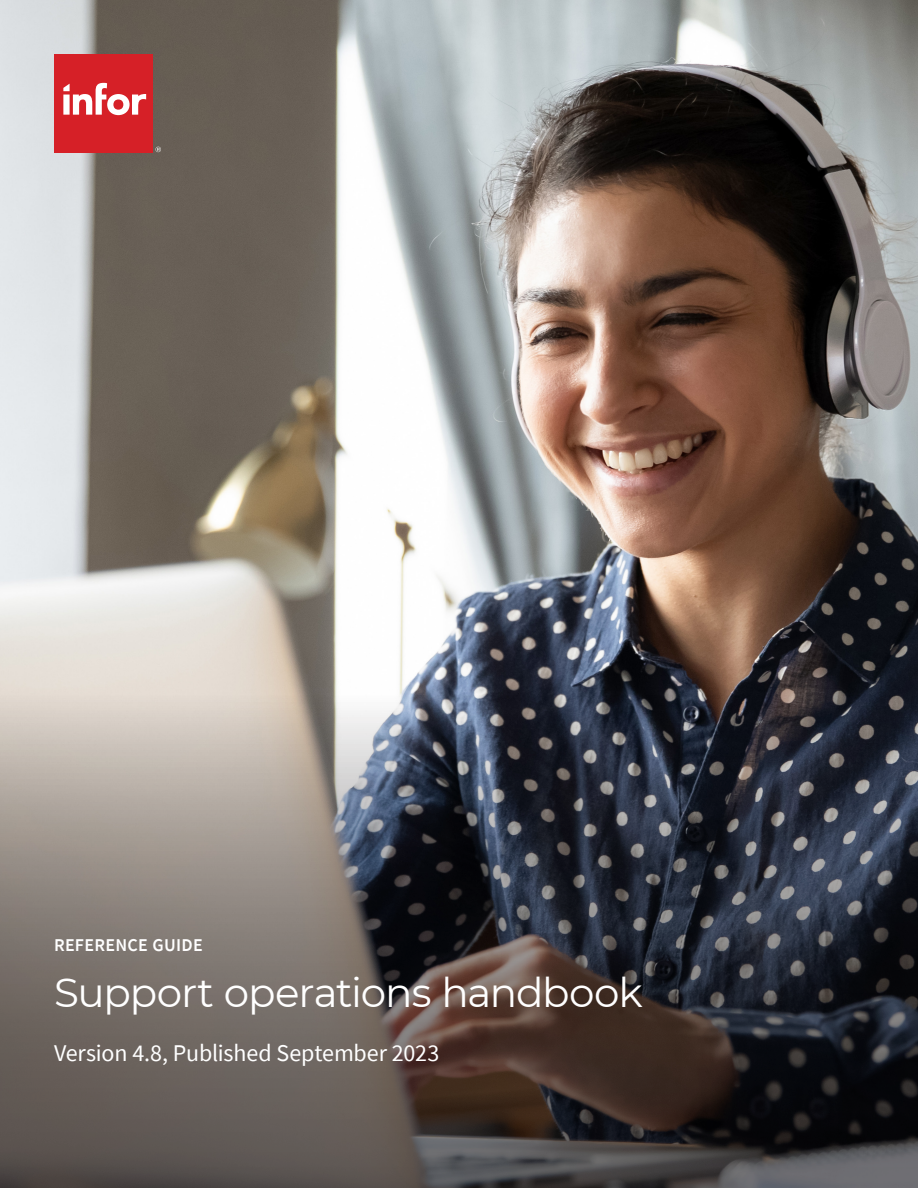
<style>
.page{position:relative;width:918px;height:1188px;background:#fff}
.page>*{position:absolute;margin:0;border:0;box-sizing:border-box;transform-origin:0 0}
.COVER__Title{font:40.5px "Montserrat";letter-spacing:-.025em;color:#fff}
.COVER__Subhead{font:24px "Source Sans Pro";letter-spacing:-.005em;color:#fff}
.COVER__Eyebrow{font:600 18px "Source Sans Pro";letter-spacing:.02em;color:#fff}
</style>
<div class="page">
<img style="left:0;top:0;width:918px;height:696px">
<svg style="left:0;top:696px;width:918px;height:492px;background:#565354"></svg>
<svg style="left:156px;top:147px;width:5px;height:5px"></svg>
<div style="left:55px;top:54px;width:98px;height:98px;background:#d62027"></div>
<svg style="left:63px;top:83px;width:83px;height:32px"></svg>
<p class="COVER__Eyebrow" style="left:54px;top:933px;width:150px">REFERENCE GUIDE</p>
<p class="COVER__Title" style="left:54px;top:965px;width:590px">Support operations handbook</p>
<p class="COVER__Subhead" style="left:54px;top:1037px;width:387px">Version 4.8, Published September 2023</p>
</div>
